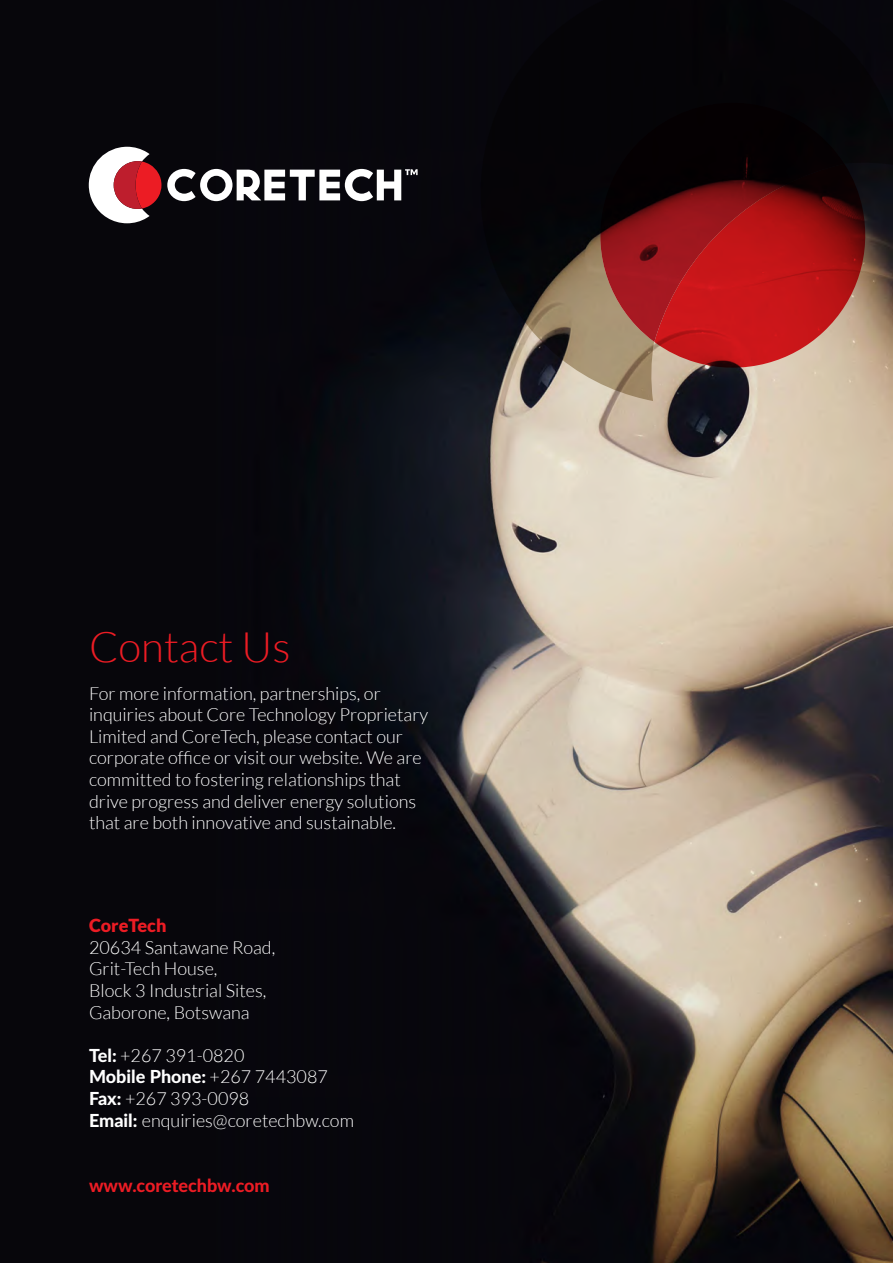
<style>
.page{position:relative;width:893px;height:1263px;background:#07060b}
.page>*{position:absolute;margin:0;border:0;box-sizing:border-box;transform-origin:0 0}
.t1{font:300 42px "Lato";color:#ec1c24}
.t2{font:300 18px/21.6px "Lato";color:#fff}
.t3{font:800 18px "Lato";color:#ec1c24}
.t4{font:900 18px "Lato";color:#ec1c24}
.s1{font-weight:800}
</style>
<div class="page">
<img style="left:216px;top:168px;width:677px;height:1095px">
<svg style="left:481px;top:168px;width:412px;height:233px"></svg>
<svg style="left:592px;top:157px;width:252px;height:185px"></svg>
<svg style="left:167px;top:169px;width:251px;height:32px"></svg>
<svg style="left:89px;top:147px;width:72px;height:76px"></svg>
<h1 class="t1" style="left:89px;top:625px;width:203px">Contact Us</h1>
<p class="t2" style="left:89px;top:682px;width:341px">For more information, partnerships, or inquiries about Core Technology Proprietary Limited and CoreTech, please contact our corporate office or visit our website. We are committed to fostering relationships that drive progress and deliver energy solutions that are both innovative and sustainable.</p>
<p class="t4" style="left:89px;top:915px;width:79px">CoreTech</p>
<p class="t2" style="left:89px;top:936px;width:188px">20634 Santawane Road,<br>Grit-Tech House,<br>Block 3 Industrial Sites,<br>Gaborone, Botswana</p>
<p class="t2" style="left:89px;top:1044px;width:266px"><span class="s1">Tel:</span> +267 391-0820<br><span class="s1">Mobile Phone:</span> +267 7443087<br><span class="s1">Fax:</span> +267 393-0098<br><span class="s1">Email:</span> enquiries@coretechbw.com</p>
<p class="t3" style="left:89px;top:1172px;width:182px">www.coretechbw.com</p>
</div>
